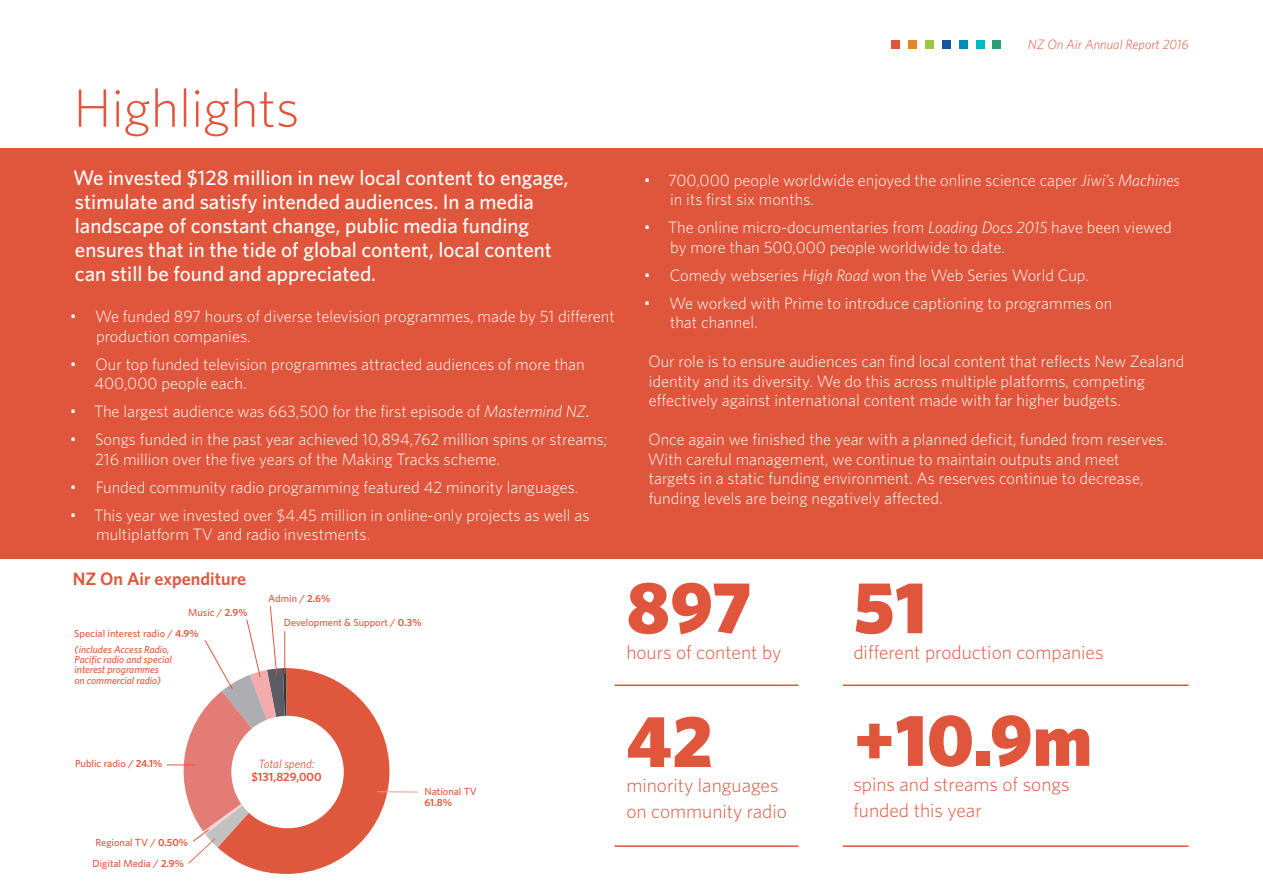
<style>
.page{position:relative;width:1263px;height:893px;background:#fff}
.page>*{position:absolute;margin:0;border:0;box-sizing:border-box;transform-origin:0 0}
.t1{font:900 73.5px "Whitney";color:#df563c}
.t2{font:300 54px "Whitney";color:#df563c}
.t3{font:500 21px/24px "Whitney";color:#fff}
.t4{font:300 19.5px/25.5px "Whitney";color:#df563c}
.t5{font:600 18px "Whitney";color:#df563c}
.t6{font:300 16.5px/19.5px "Whitney";color:#fff}
.t7{font:italic 300 13.5px "Whitney";color:#df563c}
.t8{font:600 12px "Whitney";color:#df573d}
.t9{font:italic 12px "Whitney";color:#df573d}
.t10{font:500 10.35px/20.4px "Whitney";color:#df573d}
.t11{font:italic 500 10.35px/10.4px "Whitney";color:#df573d}
.t12{font:600 10.35px "Whitney";color:#df573d}
.s1{font-style:italic}
.s2{font-weight:400;font-style:italic}
.s3{font-weight:600}
</style>
<div class="page">
<div style="left:891px;top:40px;width:8px;height:8px;background:#df563c"></div>
<div style="left:908px;top:40px;width:8px;height:8px;background:#e28724"></div>
<div style="left:925px;top:40px;width:8px;height:8px;background:#9dc540"></div>
<div style="left:942px;top:40px;width:8px;height:8px;background:#1753a3"></div>
<div style="left:959px;top:40px;width:8px;height:8px;background:#008bbb"></div>
<div style="left:976px;top:40px;width:8px;height:8px;background:#00bac1"></div>
<div style="left:992px;top:40px;width:9px;height:8px;background:#2d9f73"></div>
<div style="left:0;top:148px;width:1263px;height:411px;background:#df563c"></div>
<hr style="left:377px;top:791px;width:41px;height:1px;background:#ef9a8f">
<svg style="left:167px;top:606px;width:222px;height:268px"></svg>
<hr style="left:284px;top:631px;width:1px;height:43px;background:#df573d">
<hr style="left:614px;top:845px;width:184px;height:2px;background:#df563c">
<hr style="left:614px;top:684px;width:184px;height:2px;background:#df563c">
<hr style="left:843px;top:684px;width:345px;height:2px;background:#df563c">
<hr style="left:843px;top:845px;width:345px;height:2px;background:#df563c">
<p class="t7" style="left:1028px;top:35px;width:162px">NZ On Air Annual Report 2016</p>
<h2 class="t2" style="left:73px;top:72px;width:227px">Highlights</h2>
<p class="t3" style="left:73px;top:165px;width:497px">We invested $128 million in new local content to engage, stimulate and satisfy intended audiences. In a media landscape of constant change, public media funding ensures that in the tide of global content, local content can still be found and appreciated.</p>
<p class="t6" style="left:96px;top:306px;width:520px;text-indent:-26px">• We funded 897 hours of diverse television programmes, made by 51 different production companies.</p>
<p class="t6" style="left:94px;top:353px;width:492px;text-indent:-25px">• Our top funded television programmes attracted audiences of more than<br>400,000 people each.</p>
<p class="t6" style="left:70px;top:401px;width:521px">• The largest audience was 663,500 for the first episode of <span class="s1">Mastermind NZ</span><span class="s2">.</span></p>
<p class="t6" style="left:95px;top:429px;width:514px;text-indent:-25px">• Songs funded in the past year achieved 10,894,762 million spins or streams;<br>216 million over the five years of the Making Tracks scheme.</p>
<p class="t6" style="left:70px;top:476px;width:510px">• Funded community radio programming featured 42 minority languages.</p>
<p class="t6" style="left:96px;top:504px;width:495px;text-indent:-26px">• This year we invested over $4.45 million in online-only projects as well as multiplatform TV and radio investments.</p>
<p class="t5" style="left:73px;top:566px;width:175px">NZ On Air expenditure</p>
<p class="t10" style="left:188px;top:602px;width:61px">Music / <span class="s3">2.9%</span></p>
<p class="t10" style="left:74px;top:622px;width:126px">Special interest radio / <span class="s3">4.9%</span></p>
<p class="t11" style="left:75px;top:644px;width:99px">(includes Access Radio,<br>Pacific radio and special interest programmes<br>on commercial radio)</p>
<p class="t10" style="left:268px;top:588px;width:64px">Admin / <span class="s3">2.6%</span></p>
<p class="t10" style="left:284px;top:612px;width:139px">Development &amp; Support / <span class="s3">0.3%</span></p>
<p class="t10" style="left:75px;top:753px;width:89px">Public radio / <span class="s3">24.1%</span></p>
<p class="t10" style="left:93px;top:832px;width:97px">Regional TV / <span class="s3">0.50%<br></span>Digital Media / <span class="s3">2.9%</span></p>
<p class="t9" style="left:258px;top:756px;width:58px">Total spend:</p>
<p class="t8" style="left:251px;top:769px;width:72px">$131,829,000</p>
<p class="t10" style="left:425px;top:781px;width:54px">National TV</p>
<p class="t12" style="left:425px;top:795px;width:29px">61.8%</p>
<p class="t6" style="left:670px;top:170px;width:511px;text-indent:-26px">• 700,000 people worldwide enjoyed the online science caper <span class="s1">Jiwi’s Machines </span>in its first six months.</p>
<p class="t6" style="left:670px;top:217px;width:503px;text-indent:-26px">• The online micro-documentaries from <span class="s1">Loading Docs 2015</span> have been viewed by more than 500,000 people worldwide to date.</p>
<p class="t6" style="left:644px;top:265px;width:447px">• Comedy webseries <span class="s1">High Road</span> won the Web Series World Cup.</p>
<p class="t6" style="left:670px;top:293px;width:444px;text-indent:-26px">• We worked with Prime to introduce captioning to programmes on that channel.</p>
<p class="t6" style="left:648px;top:351px;width:537px">Our role is to ensure audiences can find local content that reflects New Zealand identity and its diversity. We do this across multiple platforms, competing effectively against international content made with far higher budgets.</p>
<p class="t6" style="left:648px;top:429px;width:521px">Once again we finished the year with a planned deficit, funded from reserves.<br>With careful management, we continue to maintain outputs and meet targets in a static funding environment. As reserves continue to decrease, funding levels are being negatively affected.</p>
<h1 class="t1" style="left:626px;top:558px;width:127px">897</h1>
<p class="t4" style="left:626px;top:639px;width:156px">hours of content by</p>
<h1 class="t1" style="left:626px;top:692px;width:88px">42</h1>
<p class="t4" style="left:626px;top:772px;width:162px">minority languages on community radio</p>
<h1 class="t1" style="left:853px;top:558px;width:75px">51</h1>
<p class="t4" style="left:853px;top:639px;width:252px">different production companies</p>
<h1 class="t1" style="left:853px;top:691px;width:240px">+10.9m</h1>
<p class="t4" style="left:853px;top:771px;width:218px">spins and streams of songs funded this year</p>
</div>
